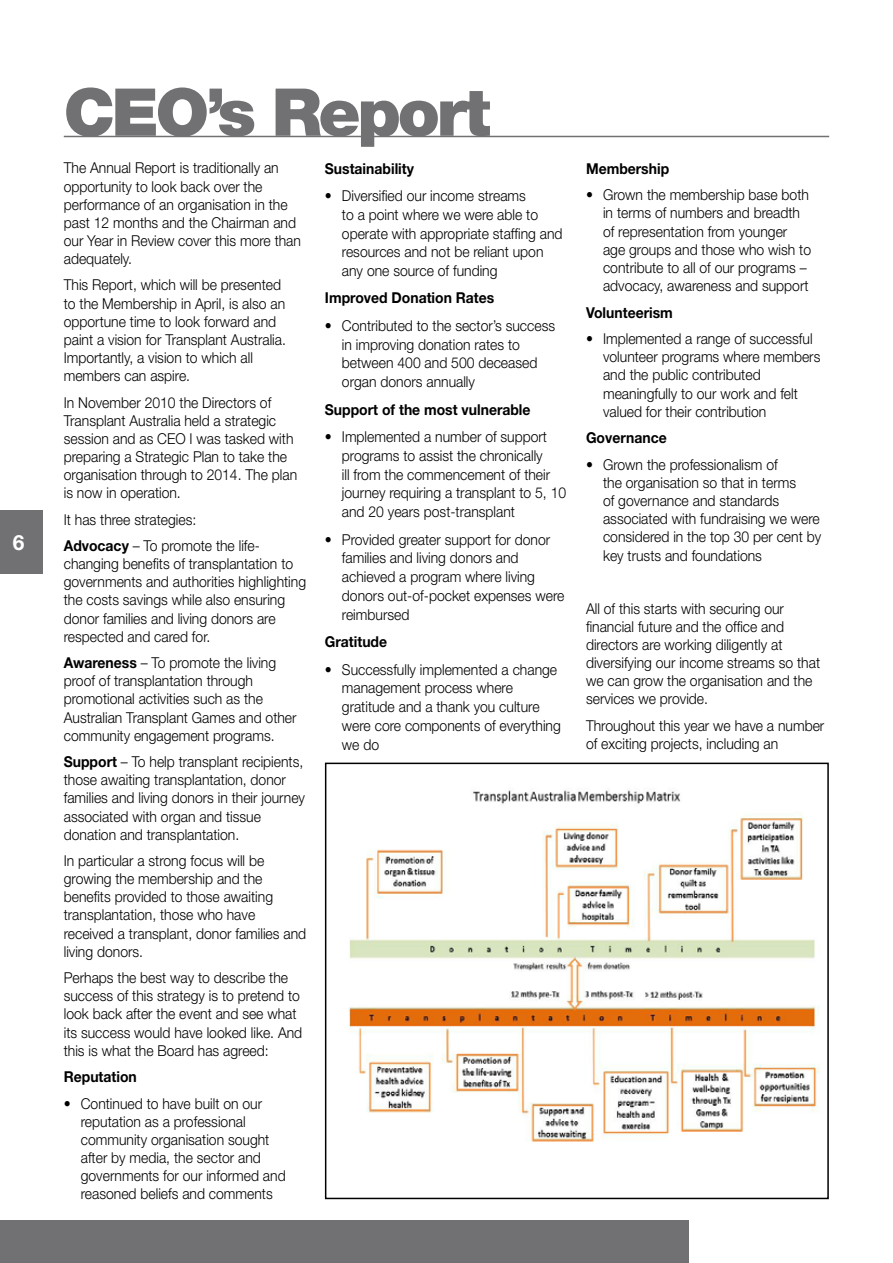
<style>
.page{position:relative;width:893px;height:1263px;background:#fff}
.page>*{position:absolute;margin:0;border:0;box-sizing:border-box;transform-origin:0 0}
.t1{font:900 66px "Helvetica Neue";letter-spacing:-.05em;color:#717174}
.t2{font:700 21px "Helvetica Neue";color:#fff}
.t3{font:300 15px/18.1px "Helvetica Neue";color:#000;scale:.93 1}
.t4{font:700 15px "Helvetica Neue";color:#000;scale:.93 1}
.s1{font-weight:700}
</style>
<div class="page">
<div style="left:0;top:1220px;width:689px;height:43px;background:#717174"></div>
<div style="left:0;top:510px;width:43px;height:64px;background:#717174"></div>
<hr style="left:64px;top:136px;width:765px;height:1px;background:#717174">
<img style="left:349px;top:790px;width:471px;height:352px">
<div style="left:325px;top:763px;width:504px;height:436px;border:2px solid #000"></div>
<h2 class="t2" style="left:13px;top:530px;width:13px">6</h2>
<h1 class="t1" style="left:64px;top:73px;width:428px">CEO’s Report</h1>
<p class="t3" style="left:64px;top:159px;width:257px">The Annual Report is traditionally an opportunity to look back over the performance of an organisation in the past 12 months and the Chairman and our Year in Review cover this more than adequately.</p>
<p class="t3" style="left:64px;top:276px;width:240px">This Report, which will be presented to the Membership in April, is also an opportune time to look forward and paint a vision for Transplant Australia.<br>Importantly, a vision to which all members can aspire.</p>
<p class="t3" style="left:64px;top:393px;width:252px">In November 2010 the Directors of Transplant Australia held a strategic session and as CEO I was tasked with preparing a Strategic Plan to take the organisation through to 2014. The plan is now in operation.</p>
<p class="t3" style="left:64px;top:506px;width:212px;line-height:26.5px">It has three strategies:<br><span class="s1">Advocacy</span> – To promote the life-</p>
<p class="t3" style="left:64px;top:554px;width:262px">changing benefits of transplantation to governments and authorities highlighting the costs savings while also ensuring donor families and living donors are respected and cared for.</p>
<p class="t3" style="left:64px;top:653px;width:252px"><span class="s1">Awareness</span> – To promote the living proof of transplantation through promotional activities such as the Australian Transplant Games and other community engagement programs.</p>
<p class="t3" style="left:64px;top:752px;width:261px"><span class="s1">Support</span> – To help transplant recipients, those awaiting transplantation, donor families and living donors in their journey associated with organ and tissue donation and transplantation.</p>
<p class="t3" style="left:64px;top:851px;width:262px">In particular a strong focus will be growing the membership and the benefits provided to those awaiting transplantation, those who have received a transplant, donor families and living donors.</p>
<p class="t3" style="left:64px;top:968px;width:258px">Perhaps the best way to describe the success of this strategy is to pretend to look back after the event and see what its success would have looked like. And this is what the Board has agreed:</p>
<p class="t4" style="left:64px;top:1067px;width:80px">Reputation</p>
<p class="t3" style="left:81px;top:1094px;width:222px;text-indent:-17px">• Continued to have built on our reputation as a professional community organisation sought after by media, the sector and governments for our informed and reasoned beliefs and comments</p>
<p class="t4" style="left:325px;top:159px;width:97px">Sustainability</p>
<p class="t3" style="left:342px;top:186px;width:239px;line-height:18.9px;text-indent:-17px">• Diversified our income streams<br>to a point where we were able to operate with appropriate staffing and resources and not be reliant upon any one source of funding</p>
<p class="t4" style="left:325px;top:289px;width:184px">Improved Donation Rates</p>
<p class="t3" style="left:342px;top:316px;width:231px;line-height:18.8px;text-indent:-17px">• Contributed to the sector’s success in improving donation rates to between 400 and 500 deceased organ donors annually</p>
<p class="t4" style="left:325px;top:400px;width:223px">Support of the most vulnerable</p>
<p class="t3" style="left:342px;top:427px;width:243px;line-height:18.8px;text-indent:-17px">• Implemented a number of support programs to assist the chronically<br>ill from the commencement of their journey requiring a transplant to 5, 10 and 20 years post-transplant</p>
<p class="t3" style="left:342px;top:529px;width:241px;line-height:18.8px;text-indent:-17px">• Provided greater support for donor families and living donors and achieved a program where living donors out-of-pocket expenses were reimbursed</p>
<p class="t4" style="left:325px;top:633px;width:68px">Gratitude</p>
<p class="t3" style="left:342px;top:659px;width:237px;line-height:18.9px;text-indent:-17px">• Successfully implemented a change management process where gratitude and a thank you culture were core components of everything we do</p>
<p class="t4" style="left:586px;top:159px;width:91px">Membership</p>
<p class="t3" style="left:603px;top:186px;width:225px;text-indent:-17px">• Grown the membership base both in terms of numbers and breadth of representation from younger age groups and those who wish to contribute to all of our programs – advocacy, awareness and support</p>
<p class="t4" style="left:586px;top:303px;width:95px">Volunteerism</p>
<p class="t3" style="left:603px;top:329px;width:235px;text-indent:-17px">• Implemented a range of successful volunteer programs where members and the public contributed meaningfully to our work and felt valued for their contribution</p>
<p class="t4" style="left:586px;top:429px;width:88px">Governance</p>
<p class="t3" style="left:603px;top:455px;width:236px;text-indent:-17px">• Grown the professionalism of<br>the organisation so that in terms<br>of governance and standards associated with fundraising we were considered in the top 30 per cent by key trusts and foundations</p>
<p class="t3" style="left:586px;top:599px;width:253px">All of this starts with securing our financial future and the office and directors are working diligently at diversifying our income streams so that we can grow the organisation and the services we provide.</p>
<p class="t3" style="left:586px;top:716px;width:258px">Throughout this year we have a number of exciting projects, including an</p>
</div>
